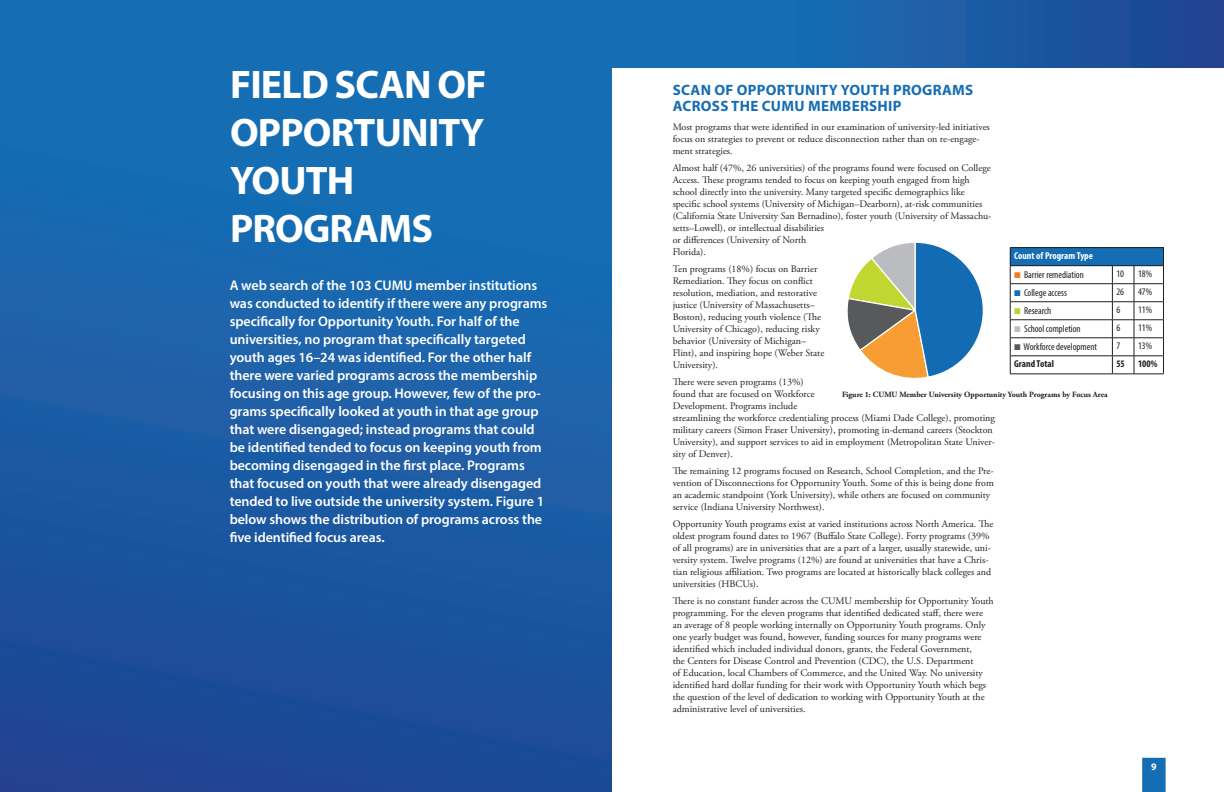
<style>
.page{position:relative;width:1224px;height:792px;background:#fff}
.page>*{position:absolute;margin:0;border:0;box-sizing:border-box;transform-origin:0 0}
.t1{font:700 40px/48px "Myriad Pro";letter-spacing:-.02em;color:#fff}
.t2{font:700 15px/16px "Myriad Pro";letter-spacing:.02em;color:#156db4}
.t3{font:600 14px/18px "Myriad Pro";letter-spacing:-.005em;color:#fff}
.t4{font:10px/12px "Adobe Garamond Pro";color:#231f20}
.t5{font:condensed 10px "Myriad Pro";color:#231f20}
.t6{font:700 condensed 10px "Myriad Pro";color:#fff}
.t7{font:700 condensed 10px "Myriad Pro";color:#231f20}
.t8{font:700 10px "Myriad Pro";color:#fff}
.t9{font:700 8px "Adobe Garamond Pro";color:#231f20}
.s1{font-family:"Proxima Nova";font-weight:500;font-stretch:normal;color:#f07c22}
.s2{font-family:"Proxima Nova";font-weight:500;font-stretch:normal;color:#156db4}
.s3{font-family:"Proxima Nova";font-weight:500;font-stretch:normal;color:#b8d232}
.s4{font-family:"Proxima Nova";font-weight:500;font-stretch:normal;color:#bcbdbf}
.s5{font-family:"Proxima Nova";font-weight:500;font-stretch:normal;color:#59595c}
</style>
<div class="page">
<div style="left:612px;top:0;width:612px;height:67px;background:linear-gradient(to right,#1476bc,#204793)"></div>
<div style="left:0;top:0;width:612px;height:792px;background:linear-gradient(to bottom,#1575ba,#1f4994)"></div>
<svg style="left:847px;top:242px;width:136px;height:136px"></svg>
<div style="left:1010px;top:248px;width:154px;height:18px;background:#156db4"></div>
<hr style="left:1010px;top:283px;width:102px;height:1px;background:#231f20">
<hr style="left:1134px;top:283px;width:30px;height:1px;background:#231f20">
<hr style="left:1010px;top:301px;width:102px;height:1px;background:#231f20">
<hr style="left:1134px;top:301px;width:30px;height:1px;background:#231f20">
<hr style="left:1010px;top:320px;width:102px;height:1px;background:#231f20">
<hr style="left:1134px;top:320px;width:30px;height:1px;background:#231f20">
<hr style="left:1010px;top:338px;width:102px;height:1px;background:#231f20">
<hr style="left:1134px;top:338px;width:30px;height:1px;background:#231f20">
<hr style="left:1010px;top:356px;width:102px;height:1px;background:#231f20">
<hr style="left:1134px;top:356px;width:30px;height:1px;background:#231f20">
<hr style="left:1010px;top:374px;width:102px;height:1px;background:#231f20">
<hr style="left:1134px;top:374px;width:30px;height:1px;background:#231f20">
<hr style="left:1010px;top:247px;width:102px;height:1px;background:#231f20">
<svg style="left:1010px;top:248px;width:1px;height:126px"></svg>
<svg style="left:1112px;top:247px;width:22px;height:1px"></svg>
<hr style="left:1134px;top:247px;width:30px;height:1px;background:#231f20">
<svg style="left:1163px;top:248px;width:1px;height:126px"></svg>
<hr style="left:1010px;top:265px;width:102px;height:1px;background:#231f20">
<svg style="left:1112px;top:265px;width:23px;height:110px"></svg>
<hr style="left:1134px;top:265px;width:30px;height:1px;background:#231f20">
<svg style="left:1142px;top:758px;width:24px;height:34px"></svg>
<h1 class="t1" style="left:230px;top:59px;width:258px">FIELD SCAN OF<br>OPPORTUNITY<br>YOUTH<br>PROGRAMS</h1>
<p class="t3" style="left:230px;top:276px;width:319px">A web search of the 103 CUMU member institutions was conducted to identify if there were any programs specifically for Opportunity Youth. For half of the universities, no program that specifically targeted youth ages 16–24 was identified. For the other half there were varied programs across the membership focusing on this age group. However, few of the pro&shy;grams specifically looked at youth in that age group that were disengaged; instead programs that could be identified tended to focus on keeping youth from becoming disengaged in the first place. Programs that focused on youth that were already disengaged tended to live outside the university system. Figure 1 below shows the distribution of programs across the five identified focus areas.</p>
<h2 class="t2" style="left:673px;top:82px;width:302px">SCAN OF OPPORTUNITY YOUTH PROGRAMS<br>ACROSS THE CUMU MEMBERSHIP</h2>
<p class="t4" style="left:673px;top:121px;width:319px">Most programs that were identified in our examination of university-led initiatives focus on strategies to prevent or reduce disconnection rather than on re-engage&shy;ment strategies.</p>
<p class="t4" style="left:673px;top:162px;width:320px">Almost half (47%, 26 universities) of the programs found were focused on College Access. These programs tended to focus on keeping youth engaged from high school directly into the university. Many targeted specific demographics like specific school systems (University of Michigan–Dearborn), at-risk communities (California State University San Bernadino), foster youth (University of Massachu&shy;setts–Lowell), or intellectual disabilities<br>or differences (University of North<br>Florida).</p>
<p class="t4" style="left:673px;top:263px;width:153px">Ten programs (18%) focus on Barrier Remediation. They focus on conflict resolution, mediation, and restorative justice (University of Massachusetts– Boston), reducing youth violence (The University of Chicago), reducing risky behavior (University of Michigan– Flint), and inspiring hope (Weber State University).</p>
<p class="t4" style="left:673px;top:376px;width:324px">There were seven programs (13%)<br>found that are focused on Workforce<br>Development. Programs include<br>streamlining the workforce credentialing process (Miami Dade College), promoting military careers (Simon Fraser University), promoting in-demand careers (Stockton University), and support services to aid in employment (Metropolitan State Univer&shy;sity of Denver).</p>
<p class="t4" style="left:673px;top:465px;width:323px">The remaining 12 programs focused on Research, School Completion, and the Pre&shy;vention of Disconnections for Opportunity Youth. Some of this is being done from an academic standpoint (York University), while others are focused on community service (Indiana University Northwest).</p>
<p class="t4" style="left:673px;top:518px;width:322px">Opportunity Youth programs exist at varied institutions across North America. The oldest program found dates to 1967 (Buffalo State College). Forty programs (39% of all programs) are in universities that are a part of a larger, usually statewide, uni&shy;versity system. Twelve programs (12%) are found at universities that have a Chris&shy;tian religious affiliation. Two programs are located at historically black colleges and universities (HBCUs).</p>
<p class="t4" style="left:673px;top:595px;width:323px">There is no constant funder across the CUMU membership for Opportunity Youth programming. For the eleven programs that identified dedicated staff, there were an average of 8 people working internally on Opportunity Youth programs. Only one yearly budget was found, however, funding sources for many programs were identified which included individual donors, grants, the Federal Government,<br>the Centers for Disease Control and Prevention (CDC), the U.S. Department<br>of Education, local Chambers of Commerce, and the United Way. No university identified hard dollar funding for their work with Opportunity Youth which begs the question of the level of dedication to working with Opportunity Youth at the administrative level of universities.</p>
<p class="t6" style="left:1014px;top:250px;width:80px">Count of Program Type</p>
<p class="t5" style="left:1014px;top:268px;width:71px"><span class="s1">■</span> Barrier remediation</p>
<p class="t5" style="left:1116px;top:268px;width:9px">10</p>
<p class="t5" style="left:1138px;top:268px;width:16px">18%</p>
<p class="t5" style="left:1014px;top:286px;width:54px"><span class="s2">■</span> College access</p>
<p class="t5" style="left:1116px;top:286px;width:9px">26</p>
<p class="t5" style="left:1138px;top:286px;width:16px">47%</p>
<p class="t5" style="left:1014px;top:304px;width:39px"><span class="s3">■</span> Research</p>
<p class="t5" style="left:1116px;top:304px;width:5px">6</p>
<p class="t5" style="left:1138px;top:304px;width:16px">11%</p>
<p class="t5" style="left:1014px;top:322px;width:68px"><span class="s4">■</span> School completion</p>
<p class="t5" style="left:1116px;top:322px;width:5px">6</p>
<p class="t5" style="left:1138px;top:322px;width:16px">11%</p>
<p class="t5" style="left:1014px;top:340px;width:84px"><span class="s5">■</span> Workforce development</p>
<p class="t5" style="left:1116px;top:340px;width:5px">7</p>
<p class="t5" style="left:1138px;top:340px;width:16px">13%</p>
<p class="t7" style="left:1014px;top:358px;width:41px">Grand Total</p>
<p class="t7" style="left:1116px;top:358px;width:10px">55</p>
<p class="t7" style="left:1138px;top:358px;width:21px">100%</p>
<p class="t9" style="left:842px;top:390px;width:267px">Figure 1: CUMU Member University Opportunity Youth Programs by Focus Area</p>
<p class="t8" style="left:1151px;top:760px;width:7px">9</p>
</div>
